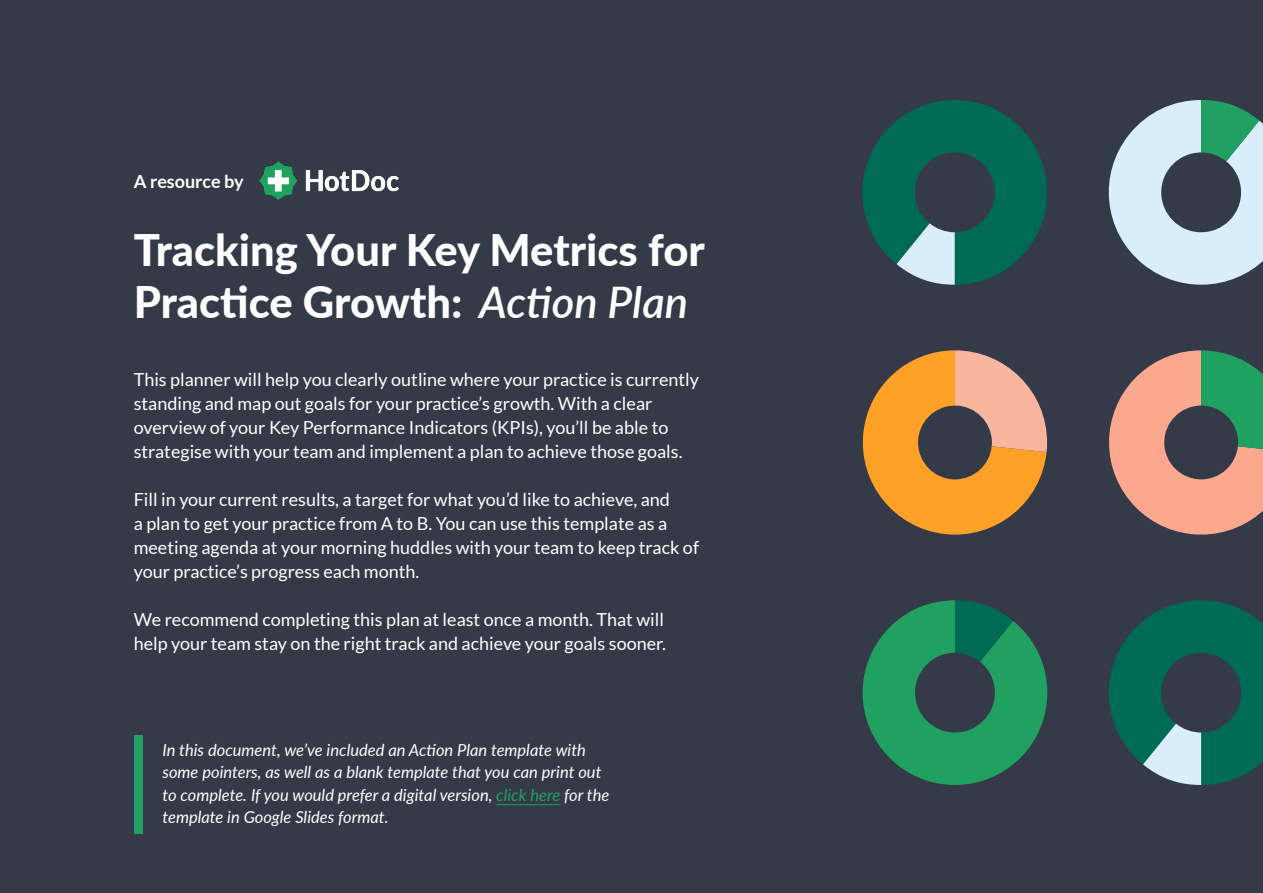
<style>
.page{position:relative;width:1263px;height:893px;background:#343a48}
.page>*{position:absolute;margin:0;border:0;box-sizing:border-box;transform-origin:0 0}
.t1{font:800 43.5px/52.2px "Lato";color:#fff}
.t2{font:18px/24px "Lato";color:#fff}
.t3{font:700 18px "Lato";color:#fff}
.t4{font:italic 16.5px/22.5px "Lato";color:#fff}
.s1{font-weight:600;font-style:italic}
.s2{color:#21a161}
</style>
<div class="page">
<hr style="left:496px;top:804px;width:64px;height:1px;background:#21a161">
<img style="left:260px;top:161px;width:139px;height:39px">
<svg style="left:862px;top:350px;width:185px;height:185px"></svg>
<svg style="left:862px;top:600px;width:186px;height:185px"></svg>
<svg style="left:1108px;top:100px;width:155px;height:185px"></svg>
<svg style="left:1109px;top:350px;width:154px;height:185px"></svg>
<svg style="left:1109px;top:600px;width:154px;height:185px"></svg>
<svg style="left:862px;top:100px;width:185px;height:185px"></svg>
<div style="left:134px;top:735px;width:9px;height:98px;background:#21a161"></div>
<p class="t3" style="left:134px;top:171px;width:112px">A resource by</p>
<h1 class="t1" style="left:134px;top:222px;width:573px">Tracking Your Key Metrics for<br>Practice Growth: <span class="s1">Action Plan</span></h1>
<p class="t2" style="left:134px;top:368px;width:567px">This planner will help you clearly outline where your practice is currently standing and map out goals for your practice’s growth. With a clear overview of your Key Performance Indicators (KPIs), you’ll be able to strategise with your team and implement a plan to achieve those goals.</p>
<p class="t2" style="left:134px;top:488px;width:567px">Fill in your current results, a target for what you’d like to achieve, and<br>a plan to get your practice from A to B. You can use this template as a meeting agenda at your morning huddles with your team to keep track of your practice’s progress each month.</p>
<p class="t2" style="left:134px;top:608px;width:534px">We recommend completing this plan at least once a month. That will help your team stay on the right track and achieve your goals sooner.</p>
<p class="t4" style="left:162px;top:738px;width:448px">In this document, we’ve included an Action Plan template with some pointers, as well as a blank template that you can print out to complete. If you would prefer a digital version, <span class="s2">click here</span> for the template in Google Slides format.</p>
</div>
